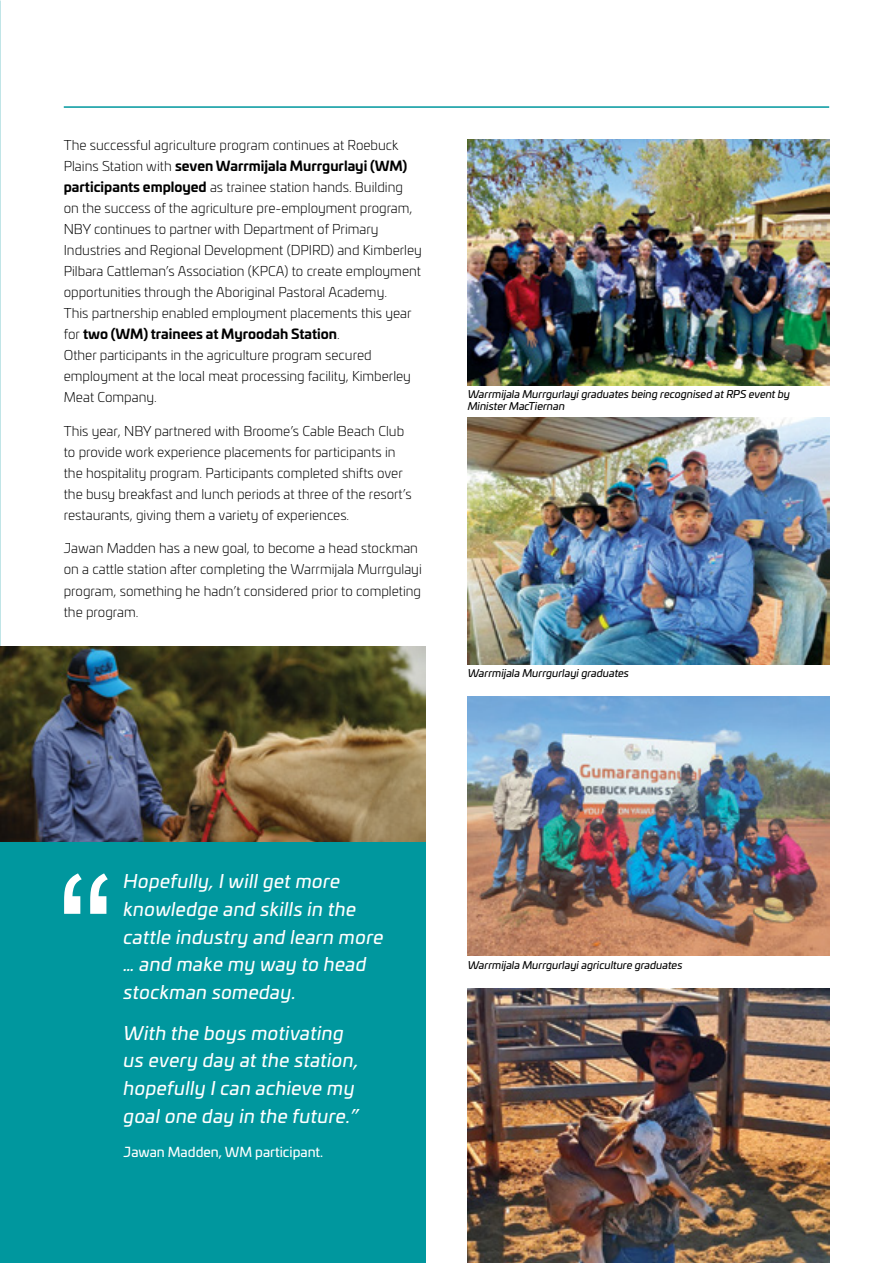
<style>
.page{position:relative;width:893px;height:1263px;background:#fff}
.page>*{position:absolute;margin:0;border:0;box-sizing:border-box;transform-origin:0 0}
.t1{font:italic 18.45px/27.8px "Univia Pro";letter-spacing:.02em;color:#fff}
.t2{font:300 13.5px/21px "Univia Pro";color:#000}
.t3{font:13.5px "Univia Pro";color:#fff}
.t4{font:italic 10.5px/12.6px "Univia Pro";color:#000}
.s1{font-weight:700}
</style>
<div class="page">
<div style="left:0;top:842px;width:425px;height:421px;background:#00979e"></div>
<svg style="left:64px;top:873px;width:44px;height:41px"></svg>
<hr style="left:64px;top:106px;width:765px;height:2px;background:#00979e">
<img style="left:468px;top:140px;width:361px;height:245px">
<img style="left:468px;top:988px;width:361px;height:275px">
<img style="left:468px;top:697px;width:361px;height:259px">
<img style="left:468px;top:418px;width:361px;height:246px">
<img style="left:0;top:646px;width:425px;height:196px">
<p class="t2" style="left:64px;top:134px;width:360px">The successful agriculture program continues at Roebuck Plains Station with <span class="s1">seven Warrmijala Murrgurlayi (WM) participants employed</span> as trainee station hands. Building<br>on the success of the agriculture pre-employment program, NBY continues to partner with Department of Primary Industries and Regional Development (DPIRD) and Kimberley Pilbara Cattleman’s Association (KPCA) to create employment opportunities through the Aboriginal Pastoral Academy.<br>This partnership enabled employment placements this year for <span class="s1">two (WM) trainees at Myroodah Station</span>.<br>Other participants in the agriculture program secured employment at the local meat processing facility, Kimberley Meat Company.</p>
<p class="t2" style="left:64px;top:420px;width:349px">This year, NBY partnered with Broome’s Cable Beach Club to provide work experience placements for participants in the hospitality program. Participants completed shifts over the busy breakfast and lunch periods at three of the resort’s restaurants, giving them a variety of experiences.</p>
<p class="t2" style="left:64px;top:537px;width:360px">Jawan Madden has a new goal, to become a head stockman on a cattle station after completing the Warrmijala Murrgulayi program, something he hadn’t considered prior to completing the program.</p>
<p class="t4" style="left:468px;top:387px;width:324px">Warrmijala Murrgurlayi graduates being recognised at RPS event by<br>Minister MacTiernan</p>
<p class="t4" style="left:468px;top:667px;width:163px">Warrmijala Murrgurlayi graduates</p>
<h1 class="t1" style="left:124px;top:866px;width:261px">Hopefully, I will get more knowledge and skills in the cattle industry and learn more … and make my way to head stockman someday.</h1>
<h1 class="t1" style="left:124px;top:1018px;width:237px">With the boys motivating us every day at the station, hopefully I can achieve my goal one day in the future.”</h1>
<p class="t3" style="left:124px;top:1141px;width:201px">Jawan Madden, WM participant.</p>
<p class="t4" style="left:468px;top:958px;width:216px">Warrmijala Murrgurlayi agriculture graduates</p>
</div>
